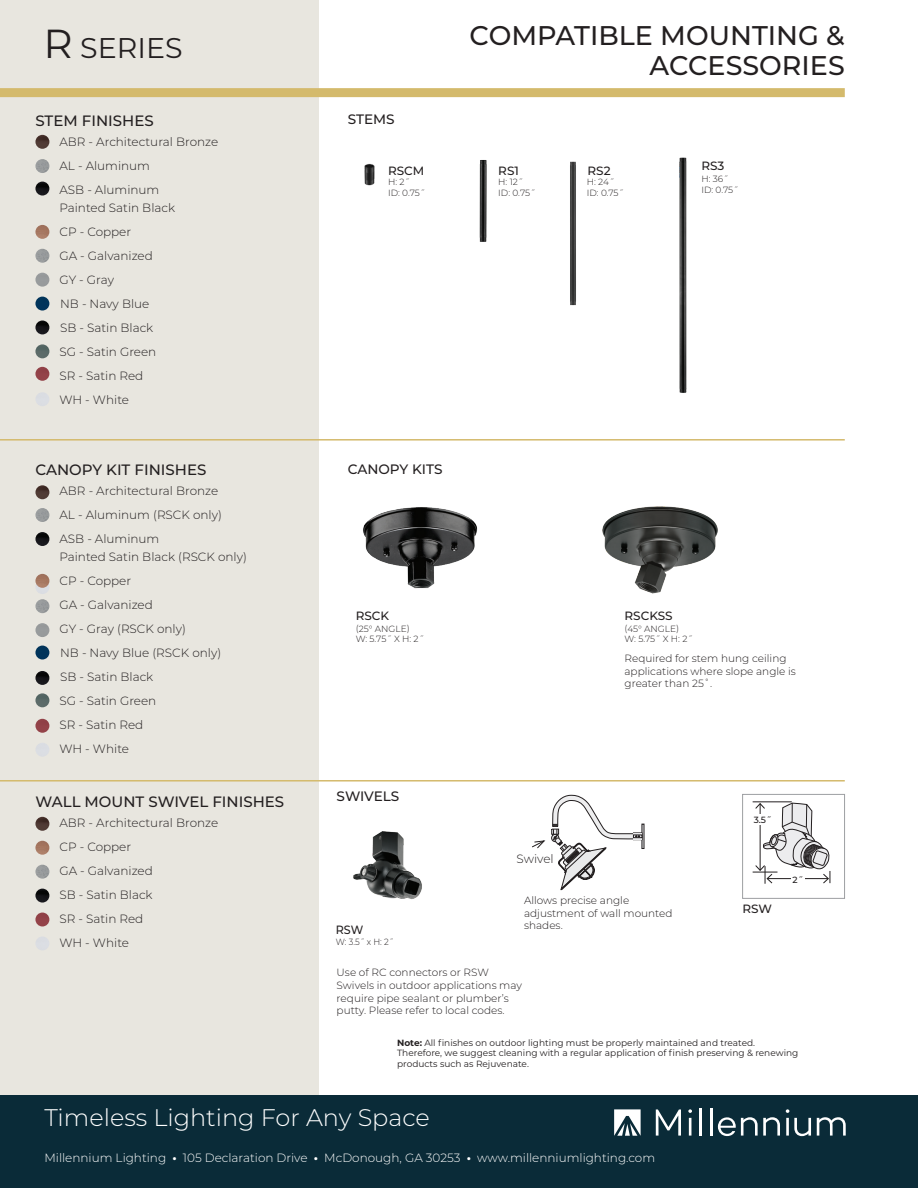
<style>
.page{position:relative;width:918px;height:1188px;background:#fff}
.page>*{position:absolute;margin:0;border:0;box-sizing:border-box;transform-origin:0 0}
.t1{font:28.5px "Montserrat";color:#231f20}
.t2{font:500 27px/30px "Montserrat";color:#231f20;text-align:right}
.t3{font:300 24px "Montserrat";color:#fff}
.t4{font:500 15px "Montserrat";color:#231f20}
.t5{font:500 13.65px "Montserrat";color:#231f20}
.t6{font:300 12px "Montserrat";color:#231f20}
.t7{font:300 12px "Montserrat";color:#fff}
.t8{font:500 12px "Montserrat";color:#231f20}
.t9{font:500 12px "Montserrat";color:#231f20;scale:.93 1}
.t10{font:300 10.5px/12.6px "Montserrat";color:#231f20}
.t11{font:9px/10.8px "Montserrat";color:#231f20}
.t12{font:300 9px "Montserrat";color:#231f20}
.t13{font:300 9px "Montserrat";color:#231f20;scale:.93 1}
.t14{font:500 9px "Montserrat";color:#231f20}
.s1{font-size:40.5px}
.s2{font-weight:700}
</style>
<div class="page">
<div style="left:0;top:0;width:319px;height:1188px;background:#e8e6df"></div>
<div style="left:0;top:1095px;width:918px;height:93px;background:#0a2b38"></div>
<div style="left:0;top:88px;width:845px;height:9px;background:#d4ba6c"></div>
<hr style="left:0;top:780px;width:845px;height:2px;background:#d4ba6c">
<hr style="left:0;top:439px;width:845px;height:2px;background:#d4ba6c">
<img style="left:364px;top:163px;width:11px;height:23px">
<img style="left:479px;top:160px;width:8px;height:82px">
<img style="left:570px;top:161px;width:6px;height:145px">
<img style="left:679px;top:157px;width:8px;height:236px">
<img style="left:363px;top:507px;width:115px;height:82px">
<img style="left:602px;top:506px;width:116px;height:88px">
<img style="left:353px;top:831px;width:69px;height:68px">
<div style="left:642px;top:824px;width:2px;height:25px;border:1px solid #231f20"></div>
<svg style="left:532px;top:795px;width:110px;height:95px"></svg>
<div style="left:742px;top:794px;width:103px;height:105px;border:1px solid #9d9fa2"></div>
<hr style="left:753px;top:802px;width:39px;height:1px;background:#231f20">
<svg style="left:753px;top:803px;width:78px;height:81px"></svg>
<div style="left:753px;top:814px;width:20px;height:10px;background:#fff"></div>
<div style="left:791px;top:873px;width:14px;height:11px;background:#fff"></div>
<img style="left:35px;top:182px;width:14px;height:14px;border-radius:7px">
<img style="left:35px;top:135px;width:14px;height:14px;border-radius:7px">
<img style="left:35px;top:817px;width:14px;height:14px;border-radius:7px">
<img style="left:35px;top:159px;width:14px;height:14px;border-radius:7px">
<img style="left:35px;top:225px;width:14px;height:14px;border-radius:7px">
<img style="left:35px;top:841px;width:14px;height:14px;border-radius:7px">
<img style="left:35px;top:249px;width:14px;height:14px;border-radius:7px">
<img style="left:35px;top:321px;width:14px;height:13px;border-radius:7px">
<img style="left:35px;top:865px;width:14px;height:14px;border-radius:7px">
<img style="left:35px;top:297px;width:14px;height:14px;border-radius:7px">
<img style="left:35px;top:367px;width:14px;height:14px;border-radius:7px">
<img style="left:35px;top:913px;width:14px;height:13px;border-radius:7px">
<img style="left:35px;top:273px;width:14px;height:14px;border-radius:7px">
<img style="left:35px;top:344px;width:14px;height:14px;border-radius:7px">
<img style="left:35px;top:889px;width:14px;height:14px;border-radius:7px">
<img style="left:35px;top:580px;width:14px;height:14px;border-radius:7px">
<img style="left:35px;top:532px;width:14px;height:14px;border-radius:7px">
<img style="left:35px;top:485px;width:14px;height:14px;border-radius:7px">
<img style="left:35px;top:508px;width:14px;height:14px;border-radius:7px">
<img style="left:35px;top:574px;width:14px;height:14px;border-radius:7px">
<img style="left:35px;top:599px;width:14px;height:14px;border-radius:7px">
<img style="left:35px;top:671px;width:14px;height:14px;border-radius:7px">
<img style="left:35px;top:646px;width:14px;height:14px;border-radius:7px">
<img style="left:35px;top:719px;width:14px;height:14px;border-radius:7px">
<img style="left:35px;top:623px;width:14px;height:14px;border-radius:7px">
<img style="left:35px;top:693px;width:14px;height:14px;border-radius:7px">
<svg style="left:656px;top:1109px;width:25px;height:27px"></svg>
<svg style="left:688px;top:1109px;width:4px;height:27px"></svg>
<hr style="left:699px;top:1108px;width:3px;height:28px;background:#fff">
<hr style="left:710px;top:1108px;width:2px;height:28px;background:#fff">
<svg style="left:718px;top:1117px;width:62px;height:19px"></svg>
<svg style="left:786px;top:1109px;width:25px;height:27px"></svg>
<svg style="left:817px;top:1117px;width:29px;height:19px"></svg>
<svg style="left:614px;top:1109px;width:27px;height:27px"></svg>
<p class="t1" style="left:43px;top:29px;width:141px"><span class="s1">R</span> SERIES</p>
<p class="t2" style="left:470px;top:19px;width:377px">COMPATIBLE MOUNTING &amp;<br>ACCESSORIES</p>
<p class="t4" style="left:35px;top:110px;width:120px">STEM FINISHES</p>
<p class="t6" style="left:59px;top:133px;width:160px">ABR - Architectural Bronze</p>
<p class="t6" style="left:59px;top:157px;width:92px">AL - Aluminum</p>
<p class="t6" style="left:59px;top:181px;width:101px">ASB - Aluminum</p>
<p class="t6" style="left:59px;top:199px;width:117px">Painted Satin Black</p>
<p class="t6" style="left:59px;top:223px;width:73px">CP - Copper</p>
<p class="t6" style="left:59px;top:247px;width:95px">GA - Galvanized</p>
<p class="t6" style="left:59px;top:271px;width:56px">GY - Gray</p>
<p class="t6" style="left:60px;top:295px;width:91px">NB - Navy Blue</p>
<p class="t6" style="left:60px;top:319px;width:95px">SB - Satin Black</p>
<p class="t6" style="left:59px;top:343px;width:98px">SG - Satin Green</p>
<p class="t6" style="left:59px;top:367px;width:85px">SR - Satin Red</p>
<p class="t6" style="left:59px;top:391px;width:71px">WH - White</p>
<p class="t4" style="left:35px;top:460px;width:172px">CANOPY KIT FINISHES</p>
<p class="t6" style="left:59px;top:483px;width:160px">ABR - Architectural Bronze</p>
<p class="t6" style="left:59px;top:507px;width:164px">AL - Aluminum (RSCK only)</p>
<p class="t6" style="left:59px;top:531px;width:101px">ASB - Aluminum</p>
<p class="t6" style="left:59px;top:549px;width:189px">Painted Satin Black (RSCK only)</p>
<p class="t6" style="left:59px;top:573px;width:73px">CP - Copper</p>
<p class="t6" style="left:59px;top:597px;width:95px">GA - Galvanized</p>
<p class="t6" style="left:59px;top:621px;width:128px">GY - Gray (RSCK only)</p>
<p class="t6" style="left:60px;top:645px;width:163px">NB - Navy Blue (RSCK only)</p>
<p class="t6" style="left:60px;top:669px;width:95px">SB - Satin Black</p>
<p class="t6" style="left:59px;top:693px;width:98px">SG - Satin Green</p>
<p class="t6" style="left:59px;top:717px;width:85px">SR - Satin Red</p>
<p class="t6" style="left:59px;top:741px;width:71px">WH - White</p>
<p class="t4" style="left:35px;top:792px;width:250px">WALL MOUNT SWIVEL FINISHES</p>
<p class="t6" style="left:59px;top:815px;width:160px">ABR - Architectural Bronze</p>
<p class="t6" style="left:59px;top:839px;width:73px">CP - Copper</p>
<p class="t6" style="left:59px;top:863px;width:95px">GA - Galvanized</p>
<p class="t6" style="left:59px;top:887px;width:95px">SB - Satin Black</p>
<p class="t6" style="left:59px;top:911px;width:85px">SR - Satin Red</p>
<p class="t6" style="left:59px;top:935px;width:71px">WH - White</p>
<p class="t5" style="left:348px;top:110px;width:48px">STEMS</p>
<p class="t8" style="left:388px;top:162px;width:38px">RSCM</p>
<p class="t12" style="left:388px;top:176px;width:23px">H: 2˝</p>
<p class="t12" style="left:388px;top:187px;width:39px">ID: 0.75˝</p>
<p class="t8" style="left:498px;top:162px;width:22px">RS1</p>
<p class="t8" style="left:588px;top:162px;width:25px">RS2</p>
<p class="t12" style="left:498px;top:176px;width:27px">H: 12˝</p>
<p class="t12" style="left:498px;top:187px;width:39px">ID: 0.75˝</p>
<p class="t12" style="left:587px;top:176px;width:29px">H: 24˝</p>
<p class="t12" style="left:587px;top:187px;width:39px">ID: 0.75˝</p>
<p class="t8" style="left:701px;top:157px;width:24px">RS3</p>
<p class="t12" style="left:701px;top:172px;width:29px">H: 36˝</p>
<p class="t12" style="left:701px;top:183px;width:39px">ID: 0.75˝</p>
<p class="t5" style="left:348px;top:460px;width:96px">CANOPY KITS</p>
<p class="t8" style="left:356px;top:607px;width:35px">RSCK</p>
<p class="t8" style="left:625px;top:607px;width:50px">RSCKSS</p>
<p class="t12" style="left:356px;top:622px;width:56px">(25° ANGLE)</p>
<p class="t12" style="left:356px;top:633px;width:70px">W: 5.75˝ X H: 2˝</p>
<p class="t12" style="left:625px;top:622px;width:56px">(45° ANGLE)</p>
<p class="t12" style="left:625px;top:633px;width:70px">W: 5.75˝ X H: 2˝</p>
<p class="t5" style="left:337px;top:786px;width:64px">SWIVELS</p>
<p class="t9" style="left:336px;top:922px;width:31px">RSW</p>
<p class="t13" style="left:336px;top:936px;width:64px">W: 3.5˝ x H: 2˝</p>
<p class="t10" style="left:625px;top:652px;width:173px">Required for stem hung ceiling applications where slope angle is greater than 25˚.</p>
<p class="t6" style="left:517px;top:851px;width:39px">Swivel</p>
<p class="t10" style="left:524px;top:894px;width:150px">Allows precise angle adjustment of wall mounted shades.</p>
<p class="t14" style="left:754px;top:814px;width:19px">3.5˝</p>
<p class="t8" style="left:742px;top:900px;width:31px">RSW</p>
<p class="t14" style="left:793px;top:873px;width:12px">2˝</p>
<p class="t10" style="left:337px;top:966px;width:187px">Use of RC connectors or RSW Swivels in outdoor applications may require pipe sealant or plumber’s putty. Please refer to local codes.</p>
<p class="t11" style="left:397px;top:1037px;width:403px"><span class="s2">Note:</span> All finishes on outdoor lighting must be properly maintained and treated.<br>Therefore, we suggest cleaning with a regular application of finish preserving &amp; renewing products such as Rejuvenate.</p>
<p class="t3" style="left:44px;top:1101px;width:387px">Timeless Lighting For Any Space</p>
<p class="t7" style="left:44px;top:1150px;width:612px">Millennium Lighting <span class="s2">•</span> 105 Declaration Drive <span class="s2">•</span> McDonough, GA 30253 <span class="s2">•</span> www.millenniumlighting.com</p>
</div>
